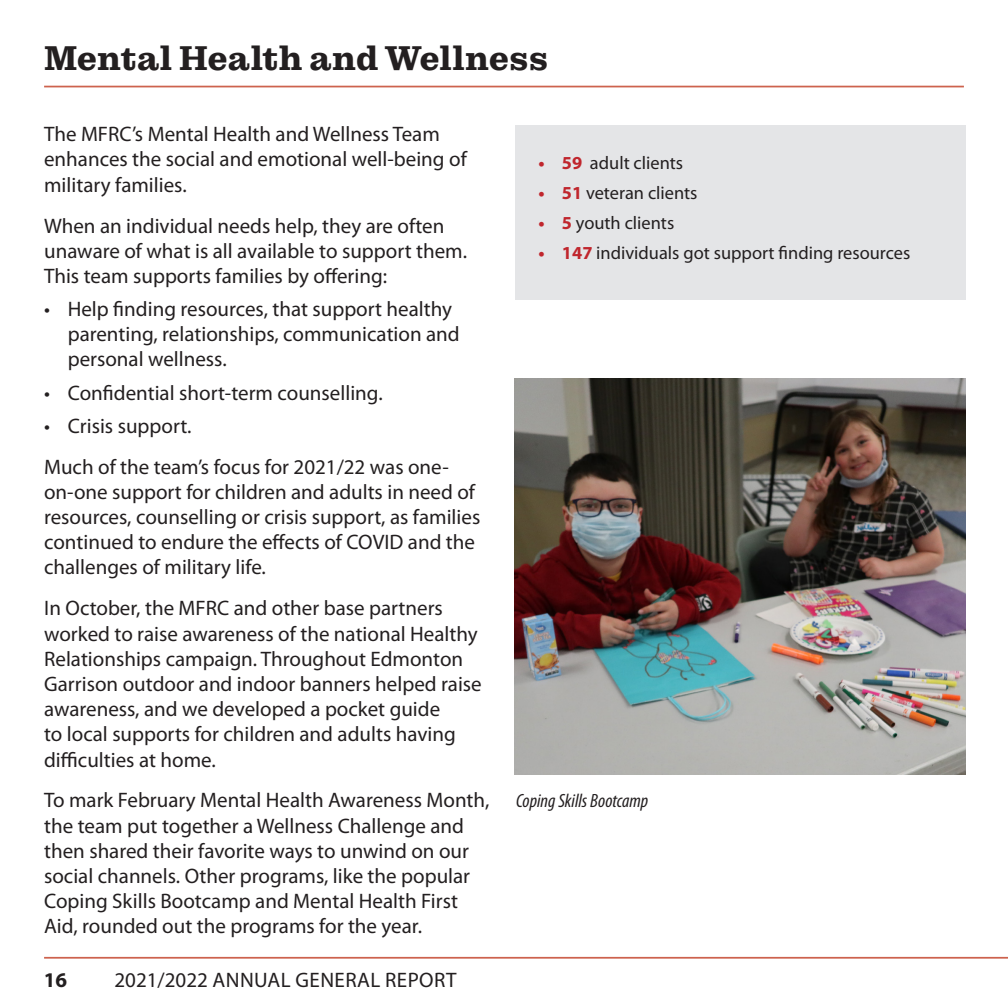
<style>
.page{position:relative;width:1008px;height:1008px;background:#fff}
.page>*{position:absolute;margin:0;border:0;box-sizing:border-box;transform-origin:0 0}
.t1{font:700 35px "Pulpo";letter-spacing:-.005em;color:#231f20}
.t2{font:21px/25.2px "Myriad Pro";color:#231f20}
.t3{font:21px "Myriad Pro";letter-spacing:.02em;color:#231f20}
.t4{font:700 21px "Myriad Pro";color:#231f20}
.t5{font:italic condensed 19.25px "Myriad Pro";color:#231f20}
.t6{font:18.38px "Myriad Pro";color:#231f20}
.s1{font-weight:700;color:#c0262d}
</style>
<div class="page">
<div style="left:515px;top:125px;width:451px;height:175px;background:#e4e5e7"></div>
<hr style="left:44px;top:86px;width:920px;height:1px;background:#cd624d">
<img style="left:515px;top:378px;width:451px;height:396px">
<hr style="left:44px;top:957px;width:964px;height:2px;background:#cd624d">
<p class="t1" style="left:44px;top:38px;width:506px">Mental Health and Wellness</p>
<p class="t2" style="left:44px;top:121px;width:424px">The MFRC’s Mental Health and Wellness Team enhances the social and emotional well-being of military families.</p>
<p class="t2" style="left:44px;top:213px;width:424px">When an individual needs help, they are often unaware of what is all available to support them.<br>This team supports families by offering:</p>
<p class="t2" style="left:68px;top:296px;width:394px;text-indent:-24px">• Help finding resources, that support healthy parenting, relationships, communication and personal wellness.</p>
<p class="t2" style="left:44px;top:380px;width:340px">• Confidential short-term counselling.</p>
<p class="t2" style="left:44px;top:413px;width:149px">• Crisis support.</p>
<p class="t2" style="left:44px;top:454px;width:438px">Much of the team’s focus for 2021/22 was one&shy;on-one support for children and adults in need of resources, counselling or crisis support, as families continued to endure the effects of COVID and the challenges of military life.</p>
<p class="t2" style="left:44px;top:595px;width:439px">In October, the MFRC and other base partners worked to raise awareness of the national Healthy Relationships campaign. Throughout Edmonton Garrison outdoor and indoor banners helped raise awareness, and we developed a pocket guide<br>to local supports for children and adults having difficulties at home.</p>
<p class="t2" style="left:44px;top:787px;width:447px">To mark February Mental Health Awareness Month, the team put together a Wellness Challenge and then shared their favorite ways to unwind on our social channels. Other programs, like the popular Coping Skills Bootcamp and Mental Health First Aid, rounded out the programs for the year.</p>
<p class="t4" style="left:44px;top:966px;width:25px">16</p>
<p class="t3" style="left:115px;top:967px;width:344px">2021/2022 ANNUAL GENERAL REPORT</p>
<p class="t6" style="left:538px;top:151px;width:146px"><span class="s1">• 59</span> adult clients</p>
<p class="t6" style="left:538px;top:181px;width:161px"><span class="s1">• 51</span> veteran clients</p>
<p class="t6" style="left:538px;top:211px;width:137px"><span class="s1">• 5</span> youth clients</p>
<p class="t6" style="left:538px;top:241px;width:374px"><span class="s1">• 147</span> individuals got support finding resources</p>
<p class="t5" style="left:516px;top:789px;width:134px">Coping Skills Bootcamp</p>
</div>
